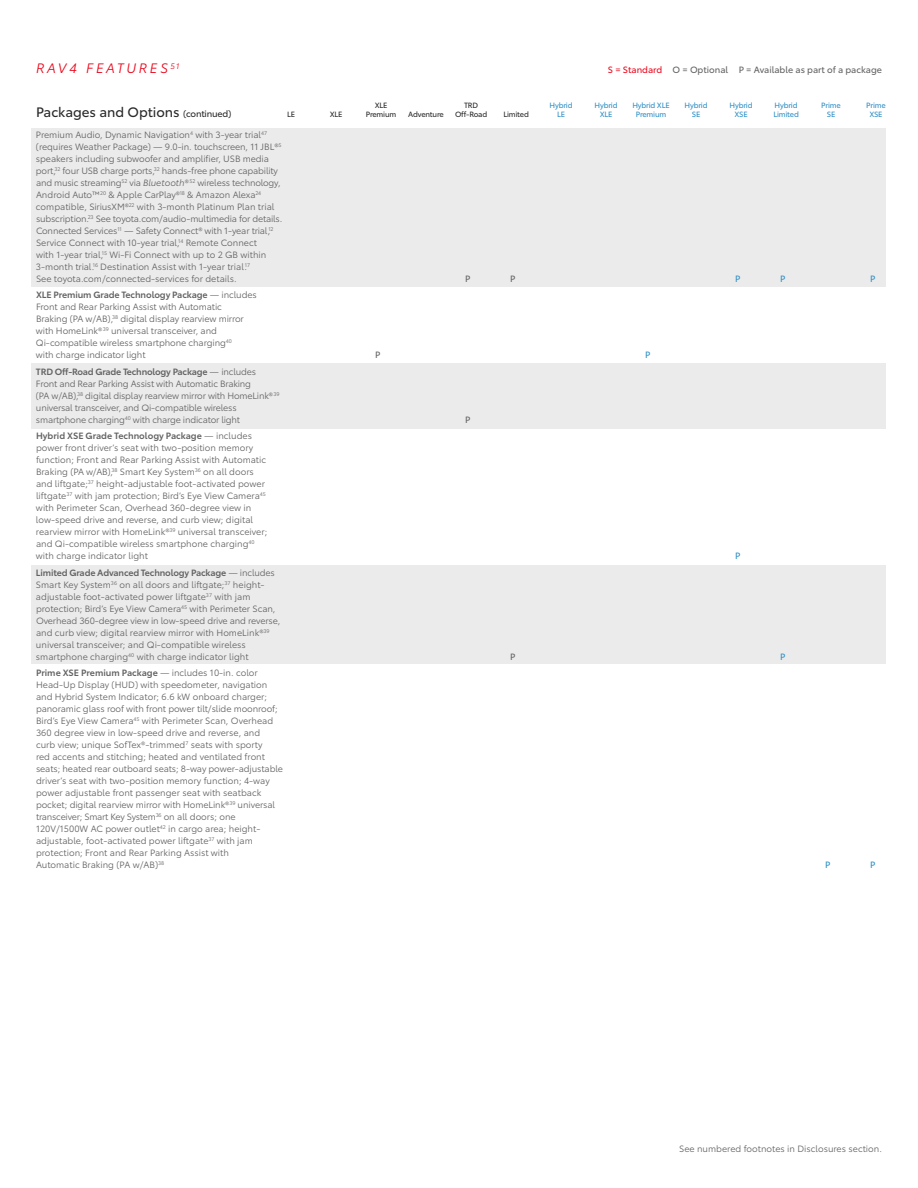
<style>
.page{position:relative;width:918px;height:1188px;background:#fff}
.page>*{position:absolute;margin:0;border:0;box-sizing:border-box;transform-origin:0 0}
.t1{font:13.5px "Toyota Type";color:#292929}
.t2{font:italic 13.5px "Toyota Type";letter-spacing:.2em;color:#eb0a1e}
.t3{font:9px/12px "Toyota Type";color:#636363}
.t4{font:9px/12px "Toyota Type";letter-spacing:-.02em;color:#636363}
.t5{font:9px "Toyota Type";color:#636363}
.t6{font:9px "Toyota Type";color:#308fc6}
.t7{font:7.5px "Toyota Type";letter-spacing:-.025em;color:#308fc6}
.t8{font:7.5px "Toyota Type";letter-spacing:-.025em;color:#292929}
.s1{font-size:9px}
.s2{font-style:italic}
.s3{color:#eb0a1e}
.s4{font-weight:600}
</style>
<div class="page">
<div style="left:32px;top:128px;width:854px;height:159px;background:#ebebeb"></div>
<div style="left:32px;top:363px;width:854px;height:66px;background:#ebebeb"></div>
<div style="left:32px;top:566px;width:854px;height:98px;background:#ebebeb"></div>
<h1 class="t2" style="left:36px;top:58px;width:144px">RAV4 FEATURES <sup>51</sup></h1>
<h1 class="t1" style="left:36px;top:102px;width:197px">Packages and Options <span class="s1">(continued)</span></h1>
<p class="t3" style="left:36px;top:128px;width:248px">Premium Audio, Dynamic Navigation<sup>4</sup> with 3-year trial<sup>47 </sup>(requires Weather Package) — 9.0-in. touchscreen, 11 JBL®<sup>5 </sup>speakers including subwoofer and amplifier, USB media port,<sup>32</sup> four USB charge ports,<sup>32</sup> hands-free phone capability and music streaming<sup>52</sup> via <span class="s2">Bluetooth</span>®<sup>52</sup> wireless technology, Android Auto™<sup>20</sup> &amp; Apple CarPlay®<sup>18</sup> &amp; Amazon Alexa<sup>24 </sup>compatible, SiriusXM®<sup>22</sup> with 3-month Platinum Plan trial subscription.<sup>23</sup> See toyota.com/audio-multimedia for details.<br>Connected Services<sup>11</sup> — Safety Connect® with 1-year trial,<sup>12<br></sup>Service Connect with 10-year trial,<sup>14</sup> Remote Connect<br>with 1-year trial,<sup>15</sup> Wi-Fi Connect with up to 2 GB within 3-month trial.<sup>16</sup> Destination Assist with 1-year trial.<sup>17<br></sup>See toyota.com/connected-services for details.</p>
<p class="t5" style="left:608px;top:63px;width:276px"><span class="s3">S = Standard</span> O = Optional P = Available as part of a package</p>
<p class="t8" style="left:375px;top:100px;width:14px">XLE</p>
<p class="t8" style="left:464px;top:100px;width:16px">TRD</p>
<p class="t7" style="left:550px;top:100px;width:25px">Hybrid</p>
<p class="t7" style="left:595px;top:100px;width:25px">Hybrid</p>
<p class="t7" style="left:632px;top:100px;width:39px">Hybrid XLE</p>
<p class="t7" style="left:685px;top:100px;width:25px">Hybrid</p>
<p class="t7" style="left:730px;top:100px;width:25px">Hybrid</p>
<p class="t7" style="left:775px;top:100px;width:25px">Hybrid</p>
<p class="t7" style="left:821px;top:100px;width:21px">Prime</p>
<p class="t7" style="left:866px;top:100px;width:21px">Prime</p>
<p class="t8" style="left:287px;top:109px;width:10px">LE</p>
<p class="t8" style="left:330px;top:109px;width:14px">XLE</p>
<p class="t8" style="left:366px;top:109px;width:32px">Premium</p>
<p class="t8" style="left:408px;top:109px;width:37px">Adventure</p>
<p class="t8" style="left:455px;top:109px;width:34px">Off-Road</p>
<p class="t8" style="left:503px;top:109px;width:27px">Limited</p>
<p class="t7" style="left:557px;top:109px;width:10px">LE</p>
<p class="t7" style="left:600px;top:109px;width:14px">XLE</p>
<p class="t7" style="left:636px;top:109px;width:32px">Premium</p>
<p class="t7" style="left:692px;top:109px;width:10px">SE</p>
<p class="t7" style="left:734px;top:109px;width:15px">XSE</p>
<p class="t7" style="left:773px;top:109px;width:27px">Limited</p>
<p class="t7" style="left:827px;top:109px;width:10px">SE</p>
<p class="t7" style="left:869px;top:109px;width:15px">XSE</p>
<p class="t5" style="left:465px;top:272px;width:7px">P</p>
<p class="t5" style="left:510px;top:272px;width:7px">P</p>
<p class="t6" style="left:735px;top:272px;width:7px">P</p>
<p class="t6" style="left:780px;top:272px;width:7px">P</p>
<p class="t6" style="left:870px;top:272px;width:7px">P</p>
<p class="t3" style="left:36px;top:289px;width:222px"><span class="s4">XLE Premium Grade Technology Package</span> — includes Front and Rear Parking Assist with Automatic<br>Braking (PA w/AB),<sup>38</sup> digital display rearview mirror with HomeLink® <sup>39</sup> universal transceiver, and Qi-compatible wireless smartphone charging<sup>40<br></sup>with charge indicator light</p>
<p class="t4" style="left:36px;top:365px;width:245px"><span class="s4">TRD Off-Road Grade Technology Package</span> — includes Front and Rear Parking Assist with Automatic Braking<br>(PA w/AB),<sup>38</sup> digital display rearview mirror with HomeLink® <sup>39 </sup>universal transceiver, and Qi-compatible wireless smartphone charging<sup>40</sup> with charge indicator light</p>
<p class="t3" style="left:36px;top:430px;width:233px"><span class="s4">Hybrid XSE Grade Technology Package</span> — includes power front driver’s seat with two-position memory function; Front and Rear Parking Assist with Automatic Braking (PA w/AB),<sup>38</sup> Smart Key System<sup>36</sup> on all doors and liftgate;<sup>37</sup> height-adjustable foot-activated power liftgate<sup>37</sup> with jam protection; Bird’s Eye View Camera<sup>45 </sup>with Perimeter Scan, Overhead 360-degree view in low-speed drive and reverse, and curb view; digital rearview mirror with HomeLink®<sup>39</sup> universal transceiver; and Qi-compatible wireless smartphone charging<sup>40 </sup>with charge indicator light</p>
<p class="t3" style="left:36px;top:566px;width:246px"><span class="s4">Limited Grade Advanced Technology Package</span> — includes Smart Key System<sup>36</sup> on all doors and liftgate;<sup>37</sup> height&shy;adjustable foot-activated power liftgate<sup>37</sup> with jam protection; Bird’s Eye View Camera<sup>45</sup> with Perimeter Scan, Overhead 360-degree view in low-speed drive and reverse, and curb view; digital rearview mirror with HomeLink®<sup>39 </sup>universal transceiver; and Qi-compatible wireless smartphone charging<sup>40</sup> with charge indicator light</p>
<p class="t3" style="left:36px;top:667px;width:249px"><span class="s4">Prime XSE Premium Package</span> — includes 10-in. color Head-Up Display (HUD) with speedometer, navigation and Hybrid System Indicator; 6.6 kW onboard charger; panoramic glass roof with front power tilt/slide moonroof; Bird’s Eye View Camera<sup>45</sup> with Perimeter Scan, Overhead 360 degree view in low-speed drive and reverse, and<br>curb view; unique SofTex®-trimmed<sup>7</sup> seats with sporty<br>red accents and stitching; heated and ventilated front seats; heated rear outboard seats; 8-way power-adjustable driver’s seat with two-position memory function; 4-way power adjustable front passenger seat with seatback pocket; digital rearview mirror with HomeLink®<sup>39</sup> universal transceiver; Smart Key System<sup>36</sup> on all doors; one 120V/1500W AC power outlet<sup>42</sup> in cargo area; height&shy;adjustable, foot-activated power liftgate<sup>37</sup> with jam protection; Front and Rear Parking Assist with<br>Automatic Braking (PA w/AB)<sup>38</sup></p>
<p class="t5" style="left:375px;top:348px;width:7px">P</p>
<p class="t6" style="left:645px;top:348px;width:7px">P</p>
<p class="t5" style="left:465px;top:413px;width:7px">P</p>
<p class="t6" style="left:735px;top:549px;width:7px">P</p>
<p class="t5" style="left:510px;top:650px;width:7px">P</p>
<p class="t6" style="left:780px;top:650px;width:7px">P</p>
<p class="t6" style="left:825px;top:858px;width:7px">P</p>
<p class="t6" style="left:870px;top:858px;width:7px">P</p>
<p class="t3" style="left:679px;top:1142px;width:204px">See numbered footnotes in Disclosures section.</p>
</div>
